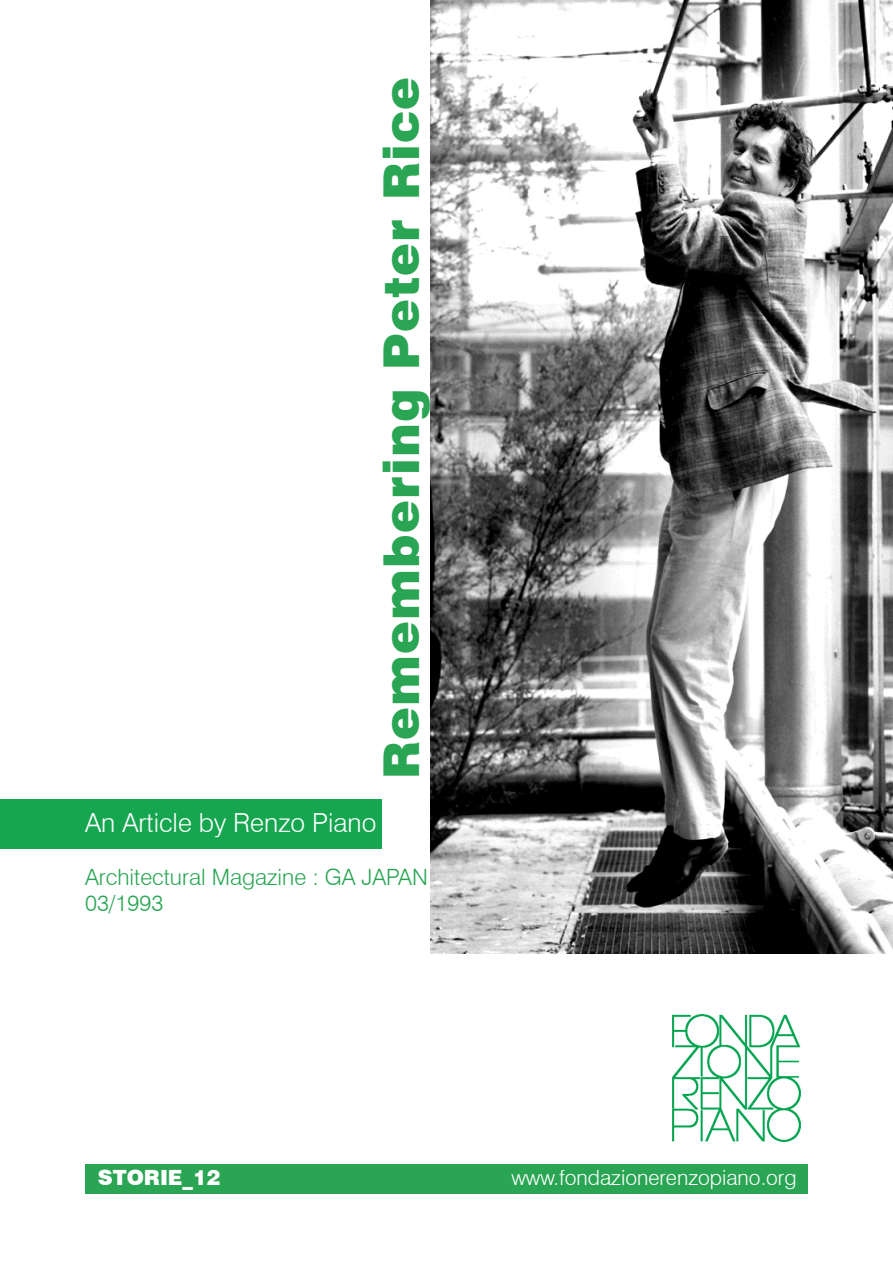
<style>
.page{position:relative;width:893px;height:1263px;background:#fff}
.page>*{position:absolute;margin:0;border:0;box-sizing:border-box;transform-origin:0 0}
.t1{font:900 49.5px "Swiss 721 BT";letter-spacing:.025em;color:#29a553}
.t2{font:300 26.25px "Swiss 721 BT";color:#fff}
.t3{font:300 22.5px "Swiss 721 BT";color:#29a553}
.t4{font:300 21px "Swiss 721 BT";color:#fff}
.t5{font:900 21px "Swiss 721 BT";color:#fff}
</style>
<div class="page">
<img style="left:673px;top:1014px;width:127px;height:128px">
<div style="left:85px;top:1164px;width:723px;height:30px;background:#29a553"></div>
<div style="left:0;top:799px;width:381px;height:50px;background:#15a64f"></div>
<img style="left:431px;top:0;width:462px;height:953px">
<p class="t1" style="left:371px;top:779px;width:704px;rotate:-90deg">Remembering Peter Rice</p>
<p class="t2" style="left:85px;top:807px;width:293px">An Article by Renzo Piano</p>
<p class="t3" style="left:85px;top:863px;width:344px">Architectural Magazine : GA JAPAN</p>
<p class="t3" style="left:85px;top:889px;width:80px">03/1993</p>
<p class="t5" style="left:98px;top:1165px;width:124px">STORIE_12</p>
<p class="t4" style="left:511px;top:1165px;width:287px">www.fondazionerenzopiano.org</p>
</div>
